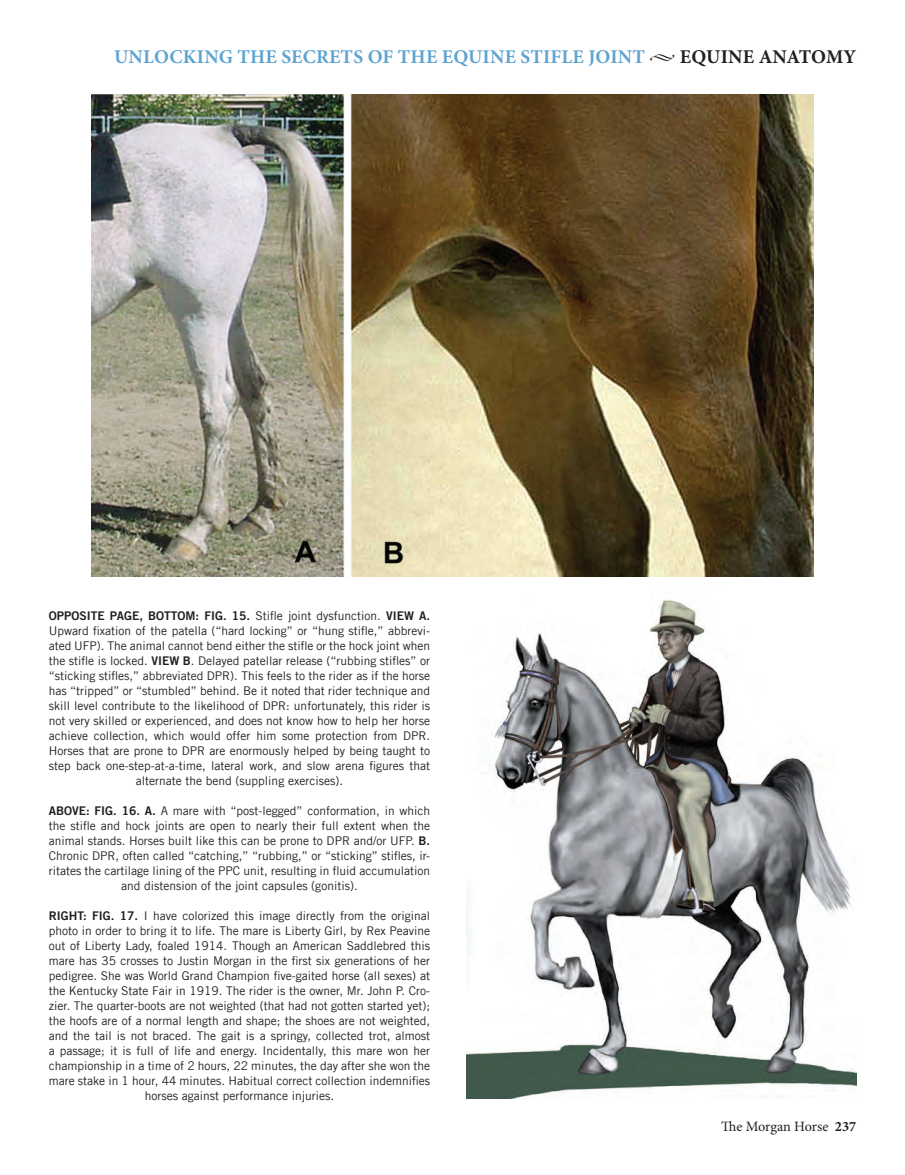
<style>
.page{position:relative;width:905px;height:1175px;background:#fff}
.page>*{position:absolute;margin:0;border:0;box-sizing:border-box;transform-origin:0 0}
.t1{font:700 19.5px "Minion Pro";letter-spacing:.01em;color:#5fa4d0}
.t2{font:14.25px "Minion Pro";letter-spacing:-.01em;color:#231f20}
.t3{font:12px/15px "Trade Gothic";color:#231f20;text-align:center}
.t4{font:12px "Trade Gothic Bold 6";color:#231f20}
.s1{color:#231f20}
.s2{font-family:"Trade Gothic"}
.s3{font-family:"Trade Gothic Bold 6"}
.s4{font-weight:700}
</style>
<div class="page">
<img style="left:91px;top:94px;width:723px;height:482px">
<img style="left:466px;top:599px;width:390px;height:499px">
<h1 class="t1" style="left:114px;top:43px;width:743px">UNLOCKING THE SECRETS OF THE EQUINE STIFLE JOINT <span class="s1">◆ EQUINE ANATOMY</span></h1>
<p class="t4" style="left:49px;top:610px;width:383px">OPPOSITE PAGE, BOTTOM: FIG. 15. <span class="s2">Stifle joint dysfunction.</span> VIEW A.</p>
<p class="t3" style="left:49px;top:624px;width:383px">Upward fixation of the patella (“hard locking” or “hung stifle,” abbrevi&shy;ated UFP). The animal cannot bend either the stifle or the hock joint when the stifle is locked. <span class="s3">VIEW B</span>. Delayed patellar release (“rubbing stifles” or “sticking stifles,” abbreviated DPR). This feels to the rider as if the horse has “tripped” or “stumbled” behind. Be it noted that rider technique and skill level contribute to the likelihood of DPR: unfortunately, this rider is not very skilled or experienced, and does not know how to help her horse achieve collection, which would offer him some protection from DPR.<br>Horses that are prone to DPR are enormously helped by being taught to step back one-step-at-a-time, lateral work, and slow arena figures that alternate the bend (suppling exercises).</p>
<p class="t3" style="left:49px;top:804px;width:383px"><span class="s3">ABOVE: FIG. 16. A.</span> A mare with “post-legged” conformation, in which the stifle and hock joints are open to nearly their full extent when the animal stands. Horses built like this can be prone to DPR and/or UFP. <span class="s3">B.<br></span>Chronic DPR, often called “catching,” “rubbing,” or “sticking” stifles, ir&shy;ritates the cartilage lining of the PPC unit, resulting in fluid accumulation and distension of the joint capsules (gonitis).</p>
<p class="t3" style="left:49px;top:909px;width:383px"><span class="s3">RIGHT: FIG. 17.</span> I have colorized this image directly from the original photo in order to bring it to life. The mare is Liberty Girl, by Rex Peavine out of Liberty Lady, foaled 1914. Though an American Saddlebred this mare has 35 crosses to Justin Morgan in the first six generations of her pedigree. She was World Grand Champion five-gaited horse (all sexes) at the Kentucky State Fair in 1919. The rider is the owner, Mr. John P. Cro&shy;zier. The quarter-boots are not weighted (that had not gotten started yet); the hoofs are of a normal length and shape; the shoes are not weighted, and the tail is not braced. The gait is a springy, collected trot, almost a passage; it is full of life and energy. Incidentally, this mare won her championship in a time of 2 hours, 22 minutes, the day after she won the mare stake in 1 hour, 44 minutes. Habitual correct collection indemnifies horses against performance injuries.</p>
<p class="t2" style="left:721px;top:1117px;width:137px">The Morgan Horse <span class="s4">237</span></p>
</div>
